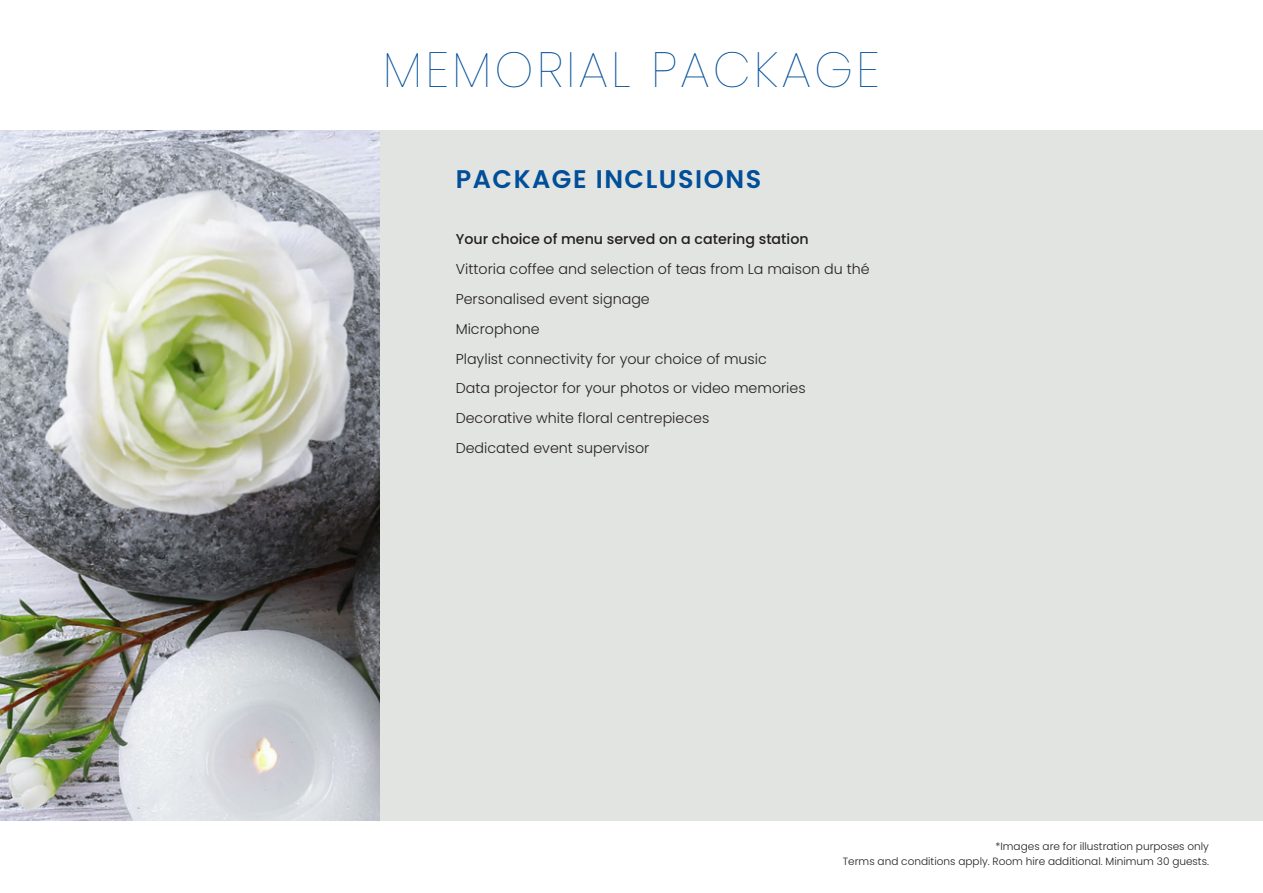
<style>
.page{position:relative;width:1263px;height:893px;background:#fff}
.page>*{position:absolute;margin:0;border:0;box-sizing:border-box;transform-origin:0 0}
.t1{font:100 49.5px "Poppins";letter-spacing:.06em;color:#014e99}
.t2{font:600 25.5px "Poppins";letter-spacing:.06em;color:#014e99}
.t3{font:300 14.25px "Poppins";color:#231f20}
.t4{font:500 14.25px "Poppins";color:#231f20}
.t5{font:300 10.5px "Poppins";color:#231f20}
</style>
<div class="page">
<div style="left:379px;top:130px;width:884px;height:691px;background:#e2e4e2"></div>
<img style="left:0;top:130px;width:379px;height:691px">
<p class="t1" style="left:383px;top:41px;width:498px">MEMORIAL PACKAGE</p>
<p class="t2" style="left:456px;top:165px;width:307px">PACKAGE INCLUSIONS</p>
<p class="t4" style="left:456px;top:231px;width:354px">Your choice of menu served on a catering station</p>
<p class="t3" style="left:456px;top:261px;width:415px">Vittoria coffee and selection of teas from La maison du thé</p>
<p class="t3" style="left:456px;top:291px;width:196px">Personalised event signage</p>
<p class="t3" style="left:456px;top:320px;width:85px">Microphone</p>
<p class="t3" style="left:456px;top:350px;width:313px">Playlist connectivity for your choice of music</p>
<p class="t3" style="left:456px;top:380px;width:351px">Data projector for your photos or video memories</p>
<p class="t3" style="left:456px;top:410px;width:255px">Decorative white floral centrepieces</p>
<p class="t3" style="left:456px;top:440px;width:195px">Dedicated event supervisor</p>
<p class="t5" style="left:995px;top:840px;width:215px">*Images are for illustration purposes only</p>
<p class="t5" style="left:843px;top:855px;width:368px">Terms and conditions apply. Room hire additional. Minimum 30 guests.</p>
</div>
